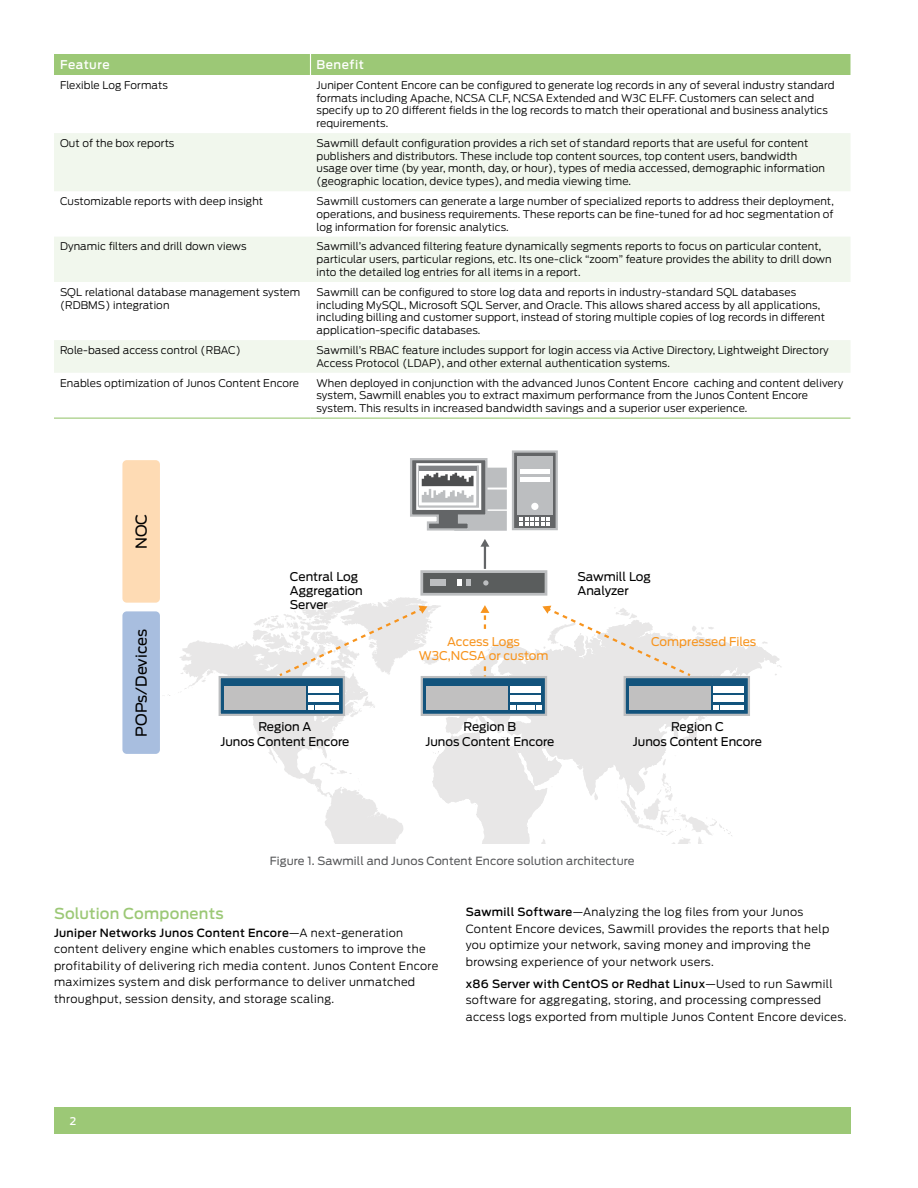
<style>
.page{position:relative;width:918px;height:1188px;background:#fff}
.page>*{position:absolute;margin:0;border:0;box-sizing:border-box;transform-origin:0 0}
.t1{font:500 15px "Antenna";letter-spacing:.015em;color:#9cc876}
.t2{font:15px "Antenna";letter-spacing:-.005em;color:#000}
.t3{font:12px/14.4px "Antenna";color:#000;text-align:center}
.t4{font:12px/14.4px "Antenna";letter-spacing:-.005em;color:#f7941e;text-align:center}
.t5{font:500 12px "Antenna";letter-spacing:.045em;color:#fff}
.t6{font:300 11.25px/16.5px "Antenna";letter-spacing:.03em;color:#000}
.t7{font:11.25px "Antenna";letter-spacing:.01em;color:#58595b}
.t8{font:300 10.5px/12.8px "Antenna";letter-spacing:.01em;color:#000}
.t9{font:500 10.5px "Antenna";color:#fff}
.s1{font-weight:500}
</style>
<div class="page">
<div style="left:54px;top:1107px;width:796px;height:27px;background:#9cc876"></div>
<svg style="left:54px;top:133px;width:796px;height:240px;fill:#f1f7ed"></svg>
<hr style="left:54px;top:418px;width:256px;height:1px;background:#9cc876">
<hr style="left:310px;top:418px;width:540px;height:1px;background:#9cc876">
<div style="left:54px;top:54px;width:796px;height:21px;background:#9cc876"></div>
<svg style="left:178px;top:605px;width:604px;height:238px"></svg>
<svg style="left:432px;top:620px;width:348px;height:223px"></svg>
<svg style="left:432px;top:751px;width:8px;height:3px"></svg>
<svg style="left:651px;top:814px;width:81px;height:29px"></svg>
<div style="left:513px;top:452px;width:44px;height:77px;background:#636567"></div>
<div style="left:512px;top:450px;width:46px;height:80px;border:2px solid #bcbec0"></div>
<div style="left:517px;top:456px;width:35px;height:59px;background:#bcbec0"></div>
<div style="left:520px;top:469px;width:30px;height:5px;background:#fff"></div>
<div style="left:520px;top:477px;width:30px;height:5px;background:#fff"></div>
<div style="left:531px;top:503px;width:7px;height:7px;background:#fff;border-radius:50%"></div>
<svg style="left:519px;top:517px;width:31px;height:9px"></svg>
<div style="left:455px;top:469px;width:51px;height:17px;background:#bcbec0"></div>
<div style="left:454px;top:468px;width:53px;height:20px;border:2px solid #bcbec0"></div>
<div style="left:455px;top:491px;width:51px;height:17px;background:#bcbec0"></div>
<div style="left:454px;top:490px;width:53px;height:19px;border:2px solid #bcbec0"></div>
<div style="left:455px;top:512px;width:51px;height:18px;background:#bcbec0"></div>
<div style="left:454px;top:511px;width:53px;height:20px;border:2px solid #bcbec0"></div>
<svg style="left:410px;top:458px;width:79px;height:73px"></svg>
<div style="left:422px;top:572px;width:124px;height:22px;background:#5a5d5d"></div>
<div style="left:420px;top:570px;width:127px;height:26px;border:3px solid #bcbec0"></div>
<svg style="left:458px;top:579px;width:13px;height:7px"></svg>
<svg style="left:483px;top:580px;width:6px;height:6px"></svg>
<div style="left:431px;top:579px;width:15px;height:7px;background:#bcbec0"></div>
<div style="left:422px;top:677px;width:124px;height:38px;background:#12537c"></div>
<div style="left:421px;top:676px;width:126px;height:40px;border:2px solid #bcbec0"></div>
<div style="left:426px;top:687px;width:81px;height:23px;background:#c1c0c0"></div>
<div style="left:511px;top:696px;width:30px;height:6px;background:#fff"></div>
<div style="left:511px;top:687px;width:30px;height:6px;background:#fff"></div>
<svg style="left:511px;top:705px;width:30px;height:5px"></svg>
<div style="left:220px;top:677px;width:124px;height:38px;background:#12537c"></div>
<div style="left:219px;top:676px;width:126px;height:40px;border:2px solid #bcbec0"></div>
<div style="left:224px;top:687px;width:81px;height:23px;background:#c1c0c0"></div>
<div style="left:309px;top:696px;width:30px;height:6px;background:#fff"></div>
<div style="left:309px;top:687px;width:30px;height:6px;background:#fff"></div>
<svg style="left:309px;top:705px;width:30px;height:5px"></svg>
<div style="left:625px;top:677px;width:124px;height:38px;background:#12537c"></div>
<div style="left:624px;top:676px;width:126px;height:40px;border:2px solid #bcbec0"></div>
<div style="left:629px;top:687px;width:81px;height:23px;background:#c1c0c0"></div>
<div style="left:714px;top:696px;width:30px;height:6px;background:#fff"></div>
<div style="left:714px;top:687px;width:30px;height:6px;background:#fff"></div>
<svg style="left:714px;top:705px;width:30px;height:5px"></svg>
<hr style="left:484px;top:545px;width:2px;height:24px;background:#636567">
<svg style="left:480px;top:539px;width:9px;height:8px"></svg>
<svg style="left:277px;top:597px;width:164px;height:81px"></svg>
<svg style="left:542px;top:606px;width:151px;height:72px"></svg>
<svg style="left:480px;top:605px;width:9px;height:24px"></svg>
<svg style="left:484px;top:666px;width:2px;height:10px"></svg>
<div style="left:122px;top:460px;width:38px;height:143px;background:#fedbb4;border-radius:4px"></div>
<div style="left:122px;top:611px;width:38px;height:143px;background:#a8bedf;border-radius:4px"></div>
<p class="t5" style="left:60px;top:58px;width:51px">Feature</p>
<p class="t5" style="left:316px;top:58px;width:49px">Benefit</p>
<p class="t8" style="left:60px;top:79px;width:109px">Flexible Log Formats</p>
<p class="t8" style="left:317px;top:79px;width:520px">Juniper Content Encore can be configured to generate log records in any of several industry standard formats including Apache, NCSA CLF, NCSA Extended and W3C ELFF. Customers can select and specify up to 20 different fields in the log records to match their operational and business analytics requirements.</p>
<p class="t8" style="left:60px;top:137px;width:116px">Out of the box reports</p>
<p class="t8" style="left:317px;top:137px;width:510px">Sawmill default configuration provides a rich set of standard reports that are useful for content publishers and distributors. These include top content sources, top content users, bandwidth usage over time (by year, month, day, or hour), types of media accessed, demographic information (geographic location, device types), and media viewing time.</p>
<p class="t8" style="left:60px;top:195px;width:205px">Customizable reports with deep insight</p>
<p class="t8" style="left:317px;top:195px;width:519px;text-align:justify">Sawmill customers can generate a large number of specialized reports to address their deployment, operations, and business requirements. These reports can be fine-tuned for ad hoc segmentation of log information for forensic analytics.</p>
<p class="t8" style="left:60px;top:240px;width:188px">Dynamic filters and drill down views</p>
<p class="t8" style="left:317px;top:240px;width:517px">Sawmill’s advanced filtering feature dynamically segments reports to focus on particular content, particular users, particular regions, etc. Its one-click “zoom” feature provides the ability to drill down into the detailed log entries for all items in a report.</p>
<p class="t8" style="left:60px;top:286px;width:242px">SQL relational database management system (RDBMS) integration</p>
<p class="t8" style="left:317px;top:286px;width:510px">Sawmill can be configured to store log data and reports in industry-standard SQL databases including MySQL, M icrosoft SQL Server, and Oracle. This allows shared access by all applications, including billing and customer support, instead of storing multiple copies of log records in different application-specific databases.</p>
<p class="t8" style="left:60px;top:344px;width:182px">Role-based access control (RBAC)</p>
<p class="t8" style="left:317px;top:344px;width:514px">Sawmill’s RBAC feature includes support for login access via Active Directory, Lightweight Directory<br>Access Protocol (LDAP), and other external authentication systems.</p>
<p class="t8" style="left:60px;top:376px;width:241px">Enables optimization of Junos Content Encore</p>
<p class="t8" style="left:317px;top:376px;width:528px">When deployed in conjunction with the advanced Junos Content Encore caching and content delivery system, Sawmill enables you to extract maximum performance from the Junos Content Encore system. This results in increased bandwidth savings and a superior user experience.</p>
<h1 class="t2" style="left:133px;top:549px;width:37px;rotate:-90deg">NOC</h1>
<h1 class="t2" style="left:133px;top:737px;width:109px;rotate:-90deg">POPs/Devices</h1>
<p class="t3" style="left:290px;top:569px;width:74px;text-align:left">Central Log<br>Aggregation<br>Server</p>
<p class="t3" style="left:577px;top:569px;width:75px;text-align:left">Sawmill Log<br>Analyzer</p>
<p class="t4" style="left:419px;top:634px;width:131px">Access Logs<br>W3C,NCSA or custom</p>
<p class="t4" style="left:651px;top:634px;width:107px">Compressed Files</p>
<p class="t3" style="left:220px;top:720px;width:131px">Region A<br>Junos Content Encore</p>
<p class="t3" style="left:425px;top:720px;width:131px">Region B<br>Junos Content Encore</p>
<p class="t3" style="left:633px;top:720px;width:131px">Region C<br>Junos Content Encore</p>
<p class="t7" style="left:270px;top:854px;width:366px">Figure 1. Sawmill and Junos Content Encore solution architecture</p>
<h1 class="t1" style="left:54px;top:905px;width:171px">Solution Components</h1>
<p class="t6" style="left:54px;top:924px;width:386px"><span class="s1">Juniper Networks Junos Content Encore</span>—A next-generation content delivery engine which enables customers to improve the profitability of delivering rich media content. Junos Content Encore maximizes system and disk performance to deliver unmatched throughput, session density, and storage scaling.</p>
<p class="t6" style="left:466px;top:904px;width:365px"><span class="s1">Sawmill Software</span>—Analyzing the log files from your Junos Content Encore devices, Sawmill provides the reports that help you optimize your network, saving money and improving the browsing experience of your network users.</p>
<p class="t6" style="left:466px;top:976px;width:382px"><span class="s1">x86 Server with CentOS or Redhat Linux</span>—Used to run Sawmill software for aggregating, storing, and processing compressed access logs exported from multiple Junos Content Encore devices.</p>
<p class="t9" style="left:70px;top:1115px;width:8px">2</p>
</div>
